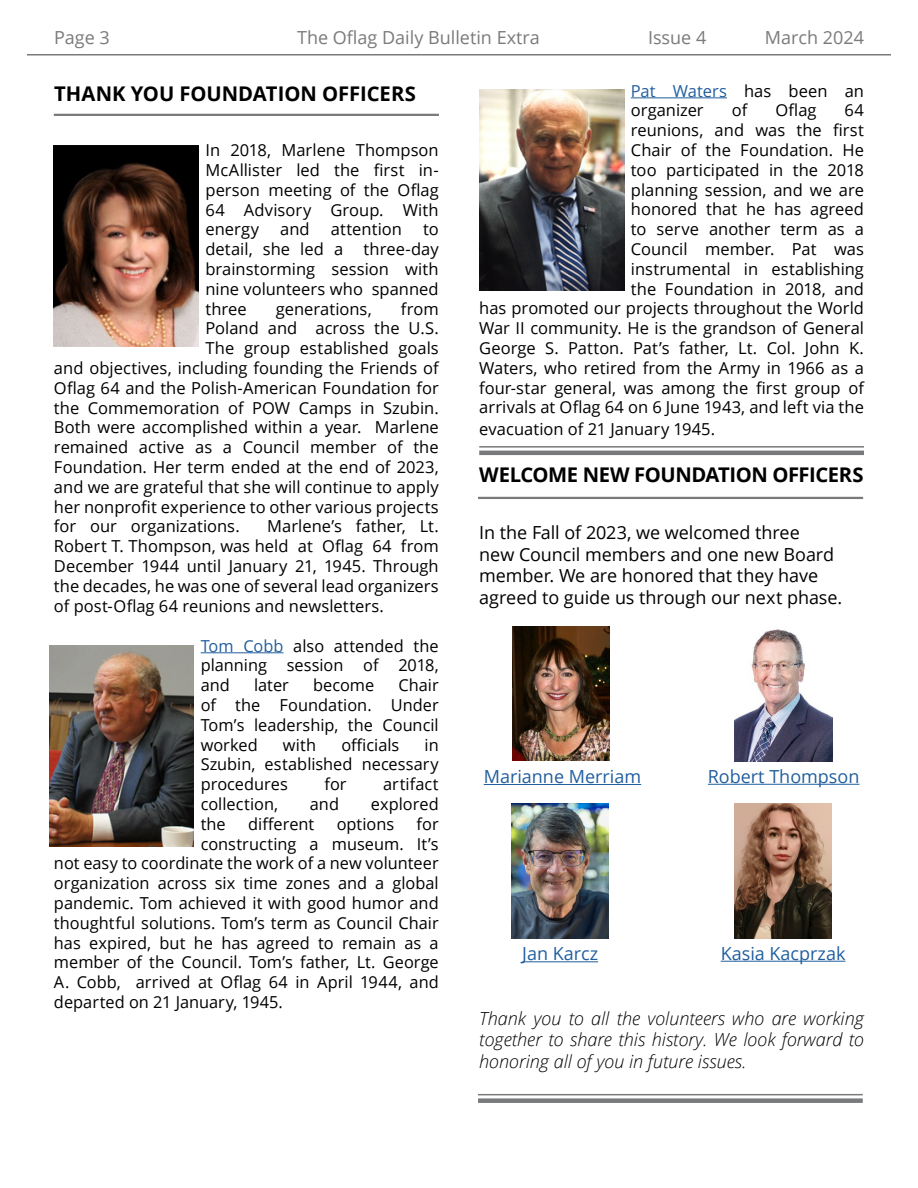
<style>
.page{position:relative;width:918px;height:1188px;background:#fff}
.page>*{position:absolute;margin:0;border:0;box-sizing:border-box;transform-origin:0 0}
.t1{font:700 20.25px "Open Sans";letter-spacing:-.015em;color:#000}
.t2{font:18px/21.6px "Open Sans";letter-spacing:-.005em;color:#000}
.t3{font:italic 300 18px/21.6px "Open Sans";color:#000;text-align:justify}
.t4{font:18px "Open Sans";color:#215e9e}
.t5{font:18px "Open Sans";color:#797a7b}
.t6{font:16.5px/19.8px "Open Sans";color:#000;text-align:justify}
.s1{color:#215e9e}
</style>
<div class="page">
<hr style="left:27px;top:54px;width:864px;height:2px;background:#797a7b">
<hr style="left:201px;top:652px;width:82px;height:1px;background:#215e9e">
<hr style="left:631px;top:97px;width:96px;height:1px;background:#215e9e">
<hr style="left:54px;top:114px;width:385px;height:2px;background:#797a7b">
<img style="left:54px;top:146px;width:145px;height:200px">
<img style="left:49px;top:645px;width:145px;height:201px">
<img style="left:479px;top:89px;width:145px;height:201px">
<img style="left:735px;top:803px;width:96px;height:135px">
<img style="left:511px;top:803px;width:98px;height:135px">
<hr style="left:478px;top:497px;width:385px;height:2px;background:#797a7b">
<hr style="left:479px;top:446px;width:385px;height:2px;background:#797a7b">
<hr style="left:479px;top:451px;width:385px;height:4px;background:#797a7b">
<hr style="left:478px;top:1094px;width:385px;height:1px;background:#797a7b">
<div style="left:478px;top:1098px;width:385px;height:5px;background:#797a7b"></div>
<hr style="left:522px;top:961px;width:76px;height:1px;background:#215e9e">
<hr style="left:484px;top:784px;width:157px;height:1px;background:#215e9e">
<hr style="left:708px;top:784px;width:152px;height:1px;background:#215e9e">
<hr style="left:721px;top:961px;width:124px;height:1px;background:#215e9e">
<img style="left:513px;top:627px;width:97px;height:134px">
<img style="left:735px;top:629px;width:97px;height:133px">
<p class="t5" style="left:54px;top:25px;width:57px">Page 3</p>
<p class="t5" style="left:297px;top:25px;width:244px">The Oflag Daily Bulletin Extra</p>
<p class="t5" style="left:648px;top:25px;width:60px">Issue 4</p>
<p class="t5" style="left:765px;top:25px;width:101px">March 2024</p>
<p class="t1" style="left:54px;top:80px;width:364px">THANK YOU FOUNDATION OFFICERS</p>
<p class="t6" style="left:631px;top:80px;width:235px"><span class="s1">Pat Waters</span> has been an organizer</p>
<p class="t6" style="left:732px;top:100px;width:17px">of</p>
<p class="t6" style="left:775px;top:100px;width:43px">Oflag</p>
<p class="t6" style="left:479px;top:100px;width:386px;text-align:right">64<br>reunions, and was the first<br>Chair of the Foundation. He<br>too participated in the 2018<br>planning session, and we are<br>honored that he has agreed<br>to serve another term as a<br>Council member. Pat was<br>instrumental in establishing<br>the Foundation in 2018, and<br>has promoted our projects throughout the World<br>War II community. He is the grandson of General<br>George S. Patton. Pat’s father, Lt. Col. John K.<br>Waters, who retired from the Army in 1966 as a four-star general, was among the first group of arrivals at Oflag 64 on 6 June 1943, and left via the</p>
<p class="t6" style="left:479px;top:419px;width:237px">evacuation of 21 January 1945.</p>
<p class="t1" style="left:479px;top:461px;width:386px">WELCOME NEW FOUNDATION OFFICERS</p>
<p class="t6" style="left:205px;top:140px;width:235px">In 2018, Marlene Thompson McAllister led the first in&shy;person meeting of the Oflag 64 Advisory Group. With energy</p>
<p class="t6" style="left:280px;top:219px;width:31px">and</p>
<p class="t6" style="left:331px;top:219px;width:73px">attention</p>
<p class="t6" style="left:205px;top:219px;width:235px;text-indent:218px">to detail, she led a three-day brainstorming session with nine volunteers who spanned three</p>
<p class="t6" style="left:276px;top:298px;width:97px">generations,</p>
<p class="t6" style="left:401px;top:298px;width:39px">from</p>
<p class="t6" style="left:205px;top:318px;width:235px">Poland and across the U.S.</p>
<p class="t6" style="left:205px;top:338px;width:235px">The group established goals</p>
<p class="t6" style="left:54px;top:358px;width:386px">and objectives, including founding the Friends of</p>
<p class="t6" style="left:54px;top:377px;width:386px">Oflag 64 and the Polish-American Foundation for</p>
<p class="t6" style="left:54px;top:397px;width:386px">the Commemoration of POW Camps in Szubin.</p>
<p class="t6" style="left:54px;top:417px;width:386px">Both were accomplished within a year. Marlene</p>
<p class="t6" style="left:54px;top:437px;width:386px">remained active as a Council member of the</p>
<p class="t6" style="left:54px;top:457px;width:386px">Foundation. Her term ended at the end of 2023,</p>
<p class="t6" style="left:54px;top:476px;width:386px">and we are grateful that she will continue to apply</p>
<p class="t6" style="left:54px;top:496px;width:386px">her nonprofit experience to other various projects</p>
<p class="t6" style="left:54px;top:516px;width:187px">for our organizations.</p>
<p class="t6" style="left:54px;top:516px;width:386px;text-indent:213px">Marlene’s father, Lt.<br>Robert T. Thompson, was held at Oflag 64 from December 1944 until January 21, 1945. Through the decades, he was one of several lead organizers of post-Oflag 64 reunions and newsletters.</p>
<p class="t6" style="left:201px;top:635px;width:240px"><span class="s1">Tom Cobb</span> also attended the planning session of 2018, and</p>
<p class="t2" style="left:479px;top:521px;width:365px">In the Fall of 2023, we welcomed three<br>new Council members and one new Board member. We are honored that they have agreed to guide us through our next phase.</p>
<p class="t6" style="left:201px;top:675px;width:240px;text-indent:198px">Chair of the Foundation. Under Tom’s leadership, the Council worked</p>
<p class="t6" style="left:254px;top:675px;width:36px">later</p>
<p class="t6" style="left:313px;top:675px;width:63px">become</p>
<p class="t6" style="left:283px;top:734px;width:35px">with</p>
<p class="t6" style="left:341px;top:734px;width:59px">officials</p>
<p class="t6" style="left:201px;top:734px;width:240px;text-indent:224px">in Szubin, established necessary procedures</p>
<p class="t4" style="left:484px;top:764px;width:159px">Marianne Merriam</p>
<p class="t4" style="left:708px;top:764px;width:153px">Robert Thompson</p>
<p class="t6" style="left:325px;top:774px;width:24px">for</p>
<p class="t6" style="left:383px;top:774px;width:57px">artifact</p>
<p class="t6" style="left:201px;top:794px;width:79px">collection,</p>
<p class="t6" style="left:310px;top:794px;width:31px">and</p>
<p class="t6" style="left:371px;top:794px;width:69px">explored</p>
<p class="t6" style="left:201px;top:813px;width:27px">the</p>
<p class="t6" style="left:248px;top:813px;width:68px">different</p>
<p class="t6" style="left:337px;top:813px;width:59px">options</p>
<p class="t6" style="left:417px;top:813px;width:24px">for</p>
<p class="t6" style="left:201px;top:833px;width:240px">constructing a museum. It’s</p>
<p class="t6" style="left:54px;top:853px;width:386px">not easy to coordinate the work of a new volunteer</p>
<p class="t6" style="left:54px;top:873px;width:386px">organization across six time zones and a global</p>
<p class="t6" style="left:54px;top:893px;width:386px">pandemic. Tom achieved it with good humor and</p>
<p class="t6" style="left:54px;top:912px;width:386px">thoughtful solutions. Tom’s term as Council Chair</p>
<p class="t6" style="left:54px;top:932px;width:386px">has expired, but he has agreed to remain as a</p>
<p class="t6" style="left:54px;top:952px;width:386px">member of the Council. Tom’s father, Lt. George</p>
<p class="t6" style="left:54px;top:972px;width:386px">A. Cobb, arrived at Oflag 64 in April 1944, and</p>
<p class="t6" style="left:54px;top:992px;width:230px">departed on 21 January, 1945.</p>
<p class="t4" style="left:522px;top:942px;width:77px">Jan Karcz</p>
<p class="t4" style="left:721px;top:941px;width:126px">Kasia Kacprzak</p>
<p class="t3" style="left:479px;top:1007px;width:386px">Thank you to all the volunteers who are working together to share this history. We look forward to honoring all of you in future issues.</p>
</div>
